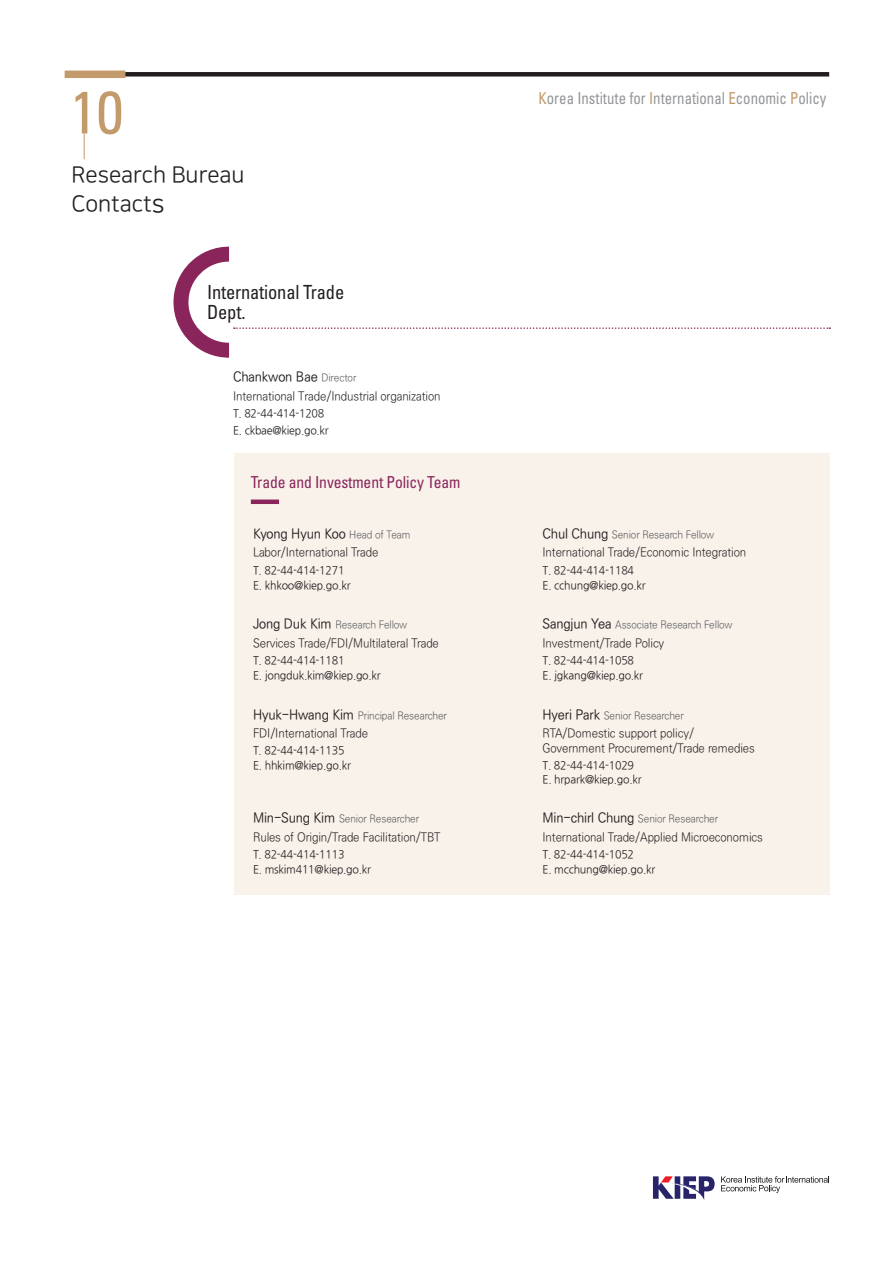
<style>
.page{position:relative;width:893px;height:1263px;background:#fff}
.page>*{position:absolute;margin:0;border:0;box-sizing:border-box;transform-origin:0 0}
.t1{font:condensed 60px "Univers";color:#c39a6b}
.t2{font:22.5px "Nanum Square R";color:#231f20}
.t3{font:condensed 19.5px "Univers";letter-spacing:-.01em;color:#231f20;scale:.95 1}
.t4{font:condensed 16.5px "Univers";color:#939598;scale:.9 1}
.t5{font:condensed 16.5px "Univers";letter-spacing:-.01em;color:#8a255b;scale:.95 1}
.t6{font:13.5px "Ko Pub Dotum PM";letter-spacing:-.01em;color:#231f20;scale:.95 1}
.부서{font:12px "Ko Pub Dotum PL";letter-spacing:-.01em;color:#231f20;scale:.95 1}
.t7{font:11.25px/17.5px "Nanum Gothic";letter-spacing:-.02em;color:#231f20;scale:.95 1}
.t8{font:10.5px "Ko Pub Dotum PL";letter-spacing:-.01em;color:#57585a;scale:.95 1}
.s1{font-size:25.5px}
.s2{font-family:"Ko Pub Dotum PL";font-size:10.5px;color:#57585a}
.s3{font-family:"Ko Pub Dotum PM";font-size:13.5px;color:#231f20}
.s4{color:#c39a6b}
</style>
<div class="page">
<div style="left:120px;top:72px;width:709px;height:5px;background:#221e20"></div>
<div style="left:65px;top:71px;width:60px;height:7px;background:#c39a6b"></div>
<svg style="left:721px;top:1176px;width:108px;height:17px"></svg>
<svg style="left:653px;top:1176px;width:62px;height:24px"></svg>
<svg style="left:84px;top:134px;width:1px;height:25px"></svg>
<svg style="left:173px;top:247px;width:657px;height:111px"></svg>
<div style="left:234px;top:453px;width:595px;height:441px;background:#f8f2eb"></div>
<div style="left:251px;top:499px;width:28px;height:5px;background:#8a255b"></div>
<p class="t1" style="left:70px;top:74px;width:55px">10</p>
<p class="t2" style="left:71px;top:163px;width:175px">Research Bureau</p>
<p class="t2" style="left:71px;top:192px;width:95px">Contact<span class="s1">s</span></p>
<p class="t3" style="left:207px;top:280px;width:146px">International Trade</p>
<p class="t3" style="left:207px;top:299px;width:42px">Dept.</p>
<p class="t6" style="left:233px;top:370px;width:131px">Chankwon Bae <span class="s2">Director</span></p>
<p class="부서" style="left:233px;top:390px;width:220px">International Trade/Industrial organization</p>
<p class="t7" style="left:233px;top:405px;width:102px">T. 82-44-414-1208<br>E. ckbae@kiep.go.kr</p>
<p class="t5" style="left:251px;top:472px;width:222px">Trade and Investment Policy Team</p>
<p class="t6" style="left:253px;top:527px;width:167px">Kyong Hyun Koo <span class="s2">Head of Team</span></p>
<p class="부서" style="left:253px;top:547px;width:134px">Labor/International Trade</p>
<p class="t7" style="left:253px;top:562px;width:98px">T. 82-44-414-1271</p>
<p class="t7" style="left:253px;top:577px;width:104px">E. khkoo@kiep.go.kr</p>
<p class="t8" style="left:253px;top:620px;width:164px"><span class="s3">Jong Duk Kim</span> Research Fellow</p>
<p class="부서" style="left:253px;top:637px;width:197px">Services Trade/FDI/Multilateral Trade</p>
<p class="t7" style="left:253px;top:652px;width:98px">T. 82-44-414-1181</p>
<p class="t7" style="left:253px;top:667px;width:136px">E. jongduk.kim@kiep.go.kr</p>
<p class="t8" style="left:253px;top:710px;width:206px"><span class="s3">Hyuk-Hwang Kim</span> Principal Researcher</p>
<p class="부서" style="left:253px;top:727px;width:123px">FDI/International Trade</p>
<p class="t7" style="left:253px;top:742px;width:98px">T. 82-44-414-1135</p>
<p class="t7" style="left:253px;top:757px;width:105px">E. hhkim@kiep.go.kr</p>
<p class="t8" style="left:253px;top:814px;width:176px"><span class="s3">Min-Sung Kim</span> Senior Researcher</p>
<p class="부서" style="left:253px;top:831px;width:199px">Rules of Origin/Trade Facilitation/TBT</p>
<p class="t7" style="left:253px;top:846px;width:98px">T. 82-44-414-1113</p>
<p class="t7" style="left:253px;top:861px;width:126px">E. mskim411@kiep.go.kr</p>
<h3 class="t4" style="left:539px;top:88px;width:321px"><span class="s4">K</span>orea Institute for <span class="s4">I</span>nternational <span class="s4">E</span>conomic <span class="s4">P</span>olicy</h3>
<p class="t8" style="left:543px;top:530px;width:182px"><span class="s3">Chul Chung</span> Senior Research Fellow</p>
<p class="부서" style="left:543px;top:547px;width:216px">International Trade/Economic Integration</p>
<p class="t7" style="left:543px;top:562px;width:98px">T. 82-44-414-1184</p>
<p class="t7" style="left:543px;top:577px;width:110px">E. cchung@kiep.go.kr</p>
<p class="t8" style="left:543px;top:620px;width:201px"><span class="s3">Sangjun Yea</span> Associate Research Fellow</p>
<p class="부서" style="left:543px;top:637px;width:130px">Investment/Trade Policy</p>
<p class="t7" style="left:543px;top:652px;width:98px">T. 82-44-414-1058</p>
<p class="t7" style="left:543px;top:667px;width:107px">E. jgkang@kiep.go.kr</p>
<p class="t8" style="left:543px;top:710px;width:150px"><span class="s3">Hyeri Park</span> Senior Researcher</p>
<p class="부서" style="left:543px;top:727px;width:161px">RTA/Domestic support policy/</p>
<p class="부서" style="left:543px;top:742px;width:225px">Government Procurement/Trade remedies</p>
<p class="t7" style="left:543px;top:757px;width:98px">T. 82-44-414-1029</p>
<p class="t7" style="left:543px;top:771px;width:106px">E. hrpark@kiep.go.kr</p>
<p class="t8" style="left:543px;top:814px;width:186px"><span class="s3">Min-chirl Chung</span> Senior Researcher</p>
<p class="부서" style="left:543px;top:831px;width:234px">International Trade/Applied Microeconomics</p>
<p class="t7" style="left:543px;top:846px;width:98px">T. 82-44-414-1052</p>
<p class="t7" style="left:543px;top:861px;width:120px">E. mcchung@kiep.go.kr</p>
</div>
